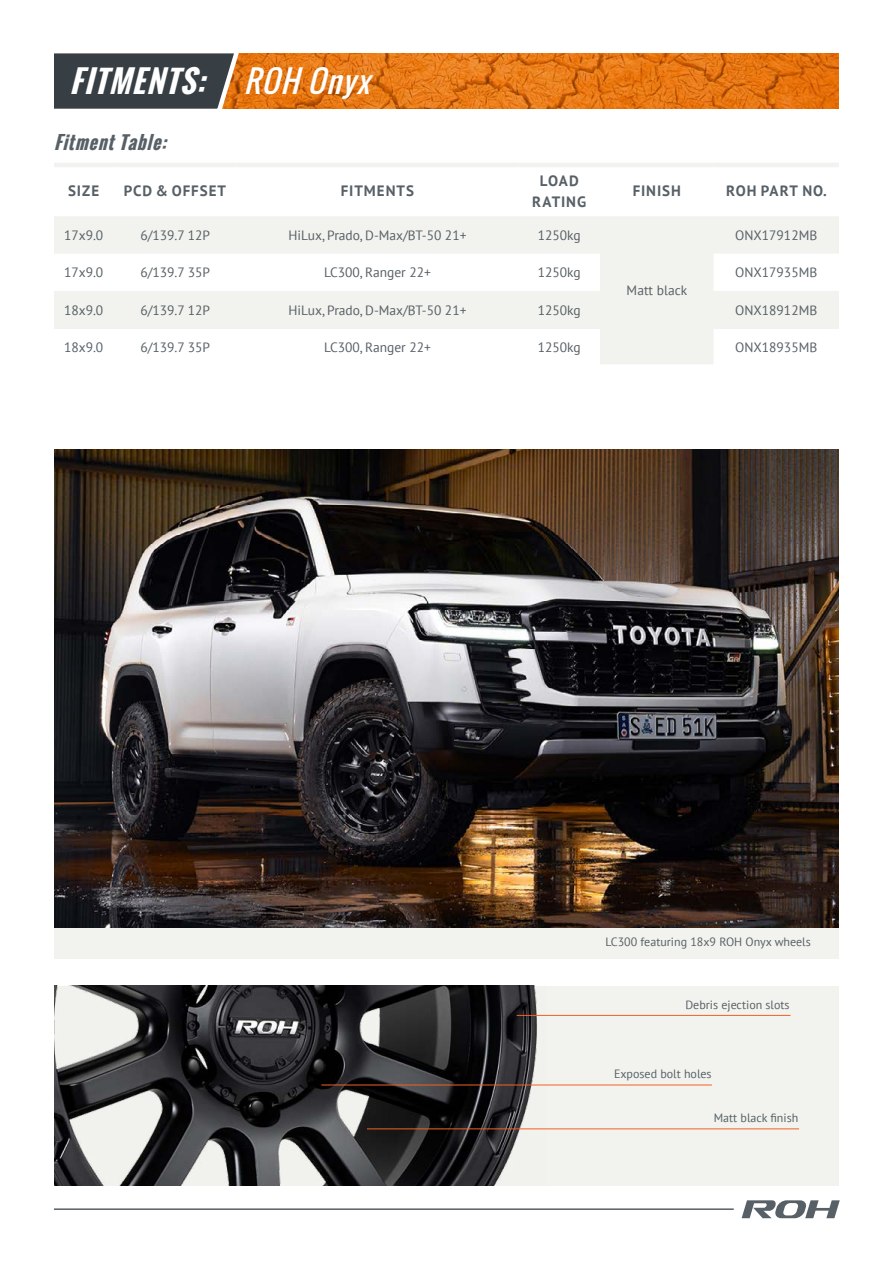
<style>
.page{position:relative;width:893px;height:1263px;background:#fff}
.page>*{position:absolute;margin:0;border:0;box-sizing:border-box;transform-origin:0 0}
.t1{font:italic 700 30px "Oswald";color:#fff}
.t2{font:italic 700 18px "Oswald";color:#576066}
.t3{font:700 15px/21px "PT Sans";letter-spacing:.065em;color:#576066;text-align:center}
.t4{font:13.5px "PT Sans";color:#576066}
.t5{font:12px "PT Sans";color:#576066}
.s1{font-weight:400}
</style>
<div class="page">
<hr style="left:54px;top:1208px;width:680px;height:2px;background:#576066">
<svg style="left:742px;top:1200px;width:98px;height:19px"></svg>
<img style="left:243px;top:53px;width:596px;height:56px">
<svg style="left:54px;top:53px;width:189px;height:56px;background:#494847"></svg>
<div style="left:54px;top:450px;width:785px;height:509px;background:#f2f3ee"></div>
<div style="left:54px;top:986px;width:785px;height:199px;background:#f2f3ee"></div>
<img style="left:54px;top:986px;width:491px;height:199px">
<hr style="left:367px;top:1128px;width:432px;height:1px;background:#f16122">
<hr style="left:517px;top:1015px;width:273px;height:1px;background:#f16122">
<hr style="left:321px;top:1084px;width:391px;height:1px;background:#f16122">
<img style="left:54px;top:450px;width:785px;height:477px">
<svg style="left:54px;top:216px;width:785px;height:148px;fill:#f2f3ee"></svg>
<hr style="left:54px;top:163px;width:59px;height:4px;background:#f2f3ee">
<hr style="left:113px;top:163px;width:123px;height:4px;background:#f2f3ee">
<hr style="left:236px;top:163px;width:282px;height:4px;background:#f2f3ee">
<hr style="left:518px;top:163px;width:82px;height:4px;background:#f2f3ee">
<hr style="left:600px;top:163px;width:113px;height:4px;background:#f2f3ee">
<hr style="left:713px;top:163px;width:126px;height:4px;background:#f2f3ee">
<h1 class="t1" style="left:70px;top:59px;width:312px">FITMENTS: <span class="s1">ROH Onyx</span></h1>
<h2 class="t2" style="left:54px;top:129px;width:120px">FitmentTable:</h2>
<p class="t3" style="left:68px;top:180px;width:33px">SIZE</p>
<p class="t3" style="left:124px;top:180px;width:104px">PCD &amp; OFFSET</p>
<p class="t3" style="left:341px;top:180px;width:75px">FITMENTS</p>
<p class="t3" style="left:532px;top:170px;width:56px">LOAD<br>RATING</p>
<p class="t3" style="left:633px;top:180px;width:50px">FINISH</p>
<p class="t3" style="left:726px;top:180px;width:102px">ROH PART NO.</p>
<p class="t4" style="left:64px;top:227px;width:41px">17x9.0</p>
<p class="t4" style="left:140px;top:227px;width:71px">6/139.7 12P</p>
<p class="t4" style="left:288px;top:227px;width:180px">HiLux, Prado, D-Max/BT-50 21+</p>
<p class="t4" style="left:538px;top:227px;width:44px">1250kg</p>
<p class="t4" style="left:735px;top:227px;width:84px">ONX17912MB</p>
<p class="t4" style="left:64px;top:264px;width:41px">17x9.0</p>
<p class="t4" style="left:140px;top:264px;width:71px">6/139.7 35P</p>
<p class="t4" style="left:324px;top:264px;width:108px">LC300, Ranger 22+</p>
<p class="t4" style="left:538px;top:264px;width:44px">1250kg</p>
<p class="t4" style="left:735px;top:264px;width:84px">ONX17935MB</p>
<p class="t4" style="left:64px;top:302px;width:41px">18x9.0</p>
<p class="t4" style="left:140px;top:302px;width:71px">6/139.7 12P</p>
<p class="t4" style="left:288px;top:302px;width:180px">HiLux, Prado, D-Max/BT-50 21+</p>
<p class="t4" style="left:538px;top:302px;width:44px">1250kg</p>
<p class="t4" style="left:735px;top:302px;width:84px">ONX18912MB</p>
<p class="t4" style="left:64px;top:338px;width:41px">18x9.0</p>
<p class="t4" style="left:140px;top:338px;width:71px">6/139.7 35P</p>
<p class="t4" style="left:324px;top:338px;width:108px">LC300, Ranger 22+</p>
<p class="t4" style="left:538px;top:338px;width:44px">1250kg</p>
<p class="t4" style="left:735px;top:338px;width:84px">ONX18935MB</p>
<p class="t4" style="left:627px;top:282px;width:62px">Matt black</p>
<p class="t5" style="left:605px;top:934px;width:207px">LC300 featuring 18x9 ROH Onyx wheels</p>
<p class="t5" style="left:685px;top:997px;width:106px">Debris ejection slots</p>
<p class="t5" style="left:614px;top:1066px;width:99px">Exposed bolt holes</p>
<p class="t5" style="left:714px;top:1110px;width:86px">Matt black finish</p>
</div>
